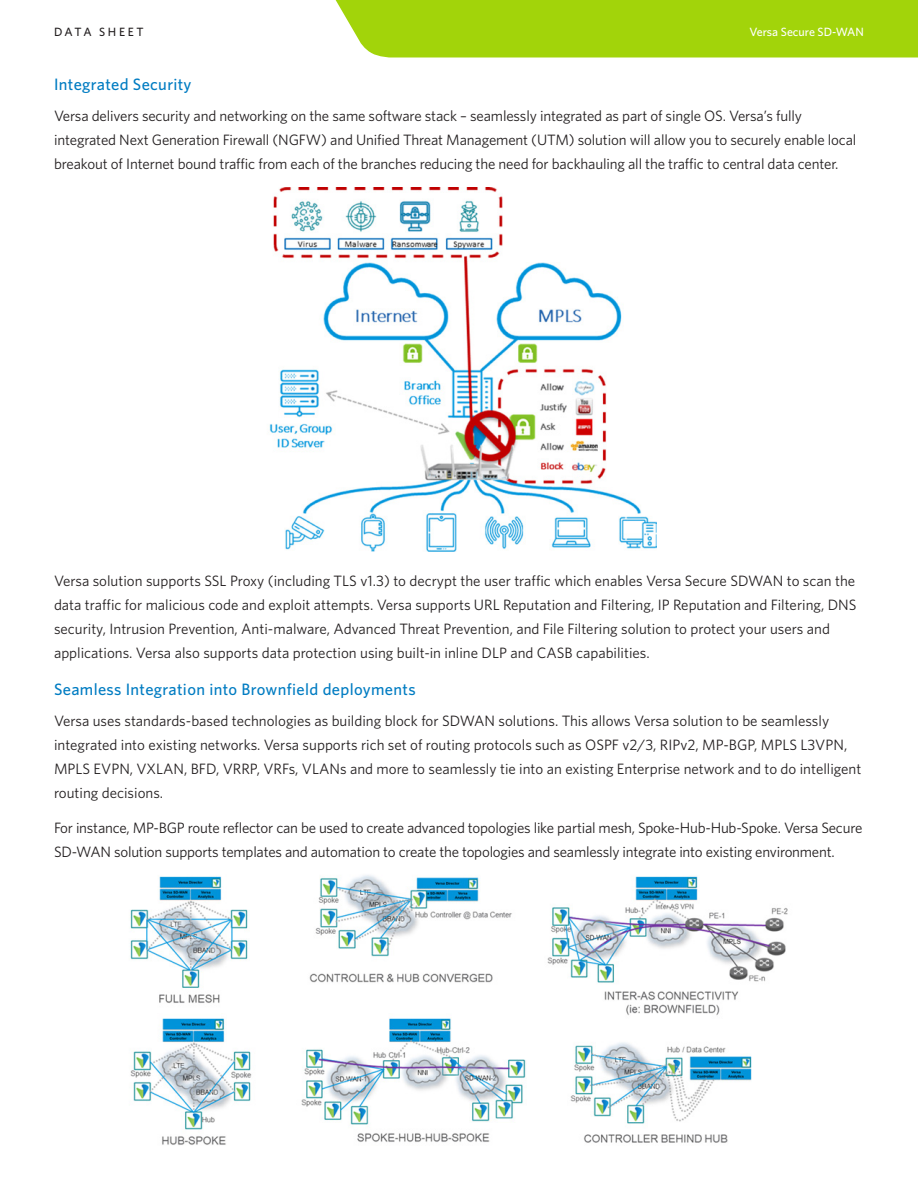
<style>
.page{position:relative;width:918px;height:1188px;background:#fff}
.page>*{position:absolute;margin:0;border:0;box-sizing:border-box;transform-origin:0 0}
.t1{font:500 16.5px "Whitney";letter-spacing:.02em;color:#007cc2}
.Main_Body_Text{font:15px/24px "Whitney";letter-spacing:-.005em;color:#231f20}
.Highlight{font:500 12px "Whitney";color:#fff}
.Highlight-2{font:500 12px "Whitney";letter-spacing:.215em;color:#231f20}
</style>
<div class="page">
<img style="left:269px;top:187px;width:388px;height:364px">
<img style="left:130px;top:875px;width:658px;height:270px">
<div style="left:335px;top:0;width:583px;height:58px;background:#a2d40a"></div>
<p class="Highlight-2" style="left:54px;top:24px;width:91px">DATA SHEET</p>
<p class="Highlight" style="left:749px;top:24px;width:116px">Versa Secure SD-WAN</p>
<h1 class="t1" style="left:54px;top:73px;width:139px">Integrated Security</h1>
<p class="Main_Body_Text" style="left:54px;top:103px;width:804px">Versa delivers security and networking on the same software stack – seamlessly integrated as part of single OS. Versa’s fully integrated Next Generation Firewall (NGFW) and Unified Threat Management (UTM) solution will allow you to securely enable local breakout of Internet bound traffic from each of the branches reducing the need for backhauling all the traffic to central data center.</p>
<p class="Main_Body_Text" style="left:54px;top:568px;width:804px">Versa solution supports SSL Proxy (including TLS v1.3) to decrypt the user traffic which enables Versa Secure SDWAN to scan the data traffic for malicious code and exploit attempts. Versa supports URL Reputation and Filtering, IP Reputation and Filtering, DNS security, Intrusion Prevention, Anti-malware, Advanced Threat Prevention, and File Filtering solution to protect your users and applications. Versa also supports data protection using built-in inline DLP and CASB capabilities.</p>
<h1 class="t1" style="left:54px;top:679px;width:363px">Seamless Integration into Brownfield deployments</h1>
<p class="Main_Body_Text" style="left:54px;top:708px;width:809px">Versa uses standards-based technologies as building block for SDWAN solutions. This allows Versa solution to be seamlessly integrated into existing networks. Versa supports rich set of routing protocols such as OSPF v2/3, RIPv2, MP-BGP, MPLS L3VPN, MPLS EVPN, VXLAN, BFD, VRRP, VRFs, VLANs and more to seamlessly tie into an existing Enterprise network and to do intelligent routing decisions.</p>
<p class="Main_Body_Text" style="left:54px;top:815px;width:810px">For instance, MP-BGP route reflector can be used to create advanced topologies like partial mesh, Spoke-Hub-Hub-Spoke. Versa Secure<br>SD-WAN solution supports templates and automation to create the topologies and seamlessly integrate into existing environment.</p>
</div>
